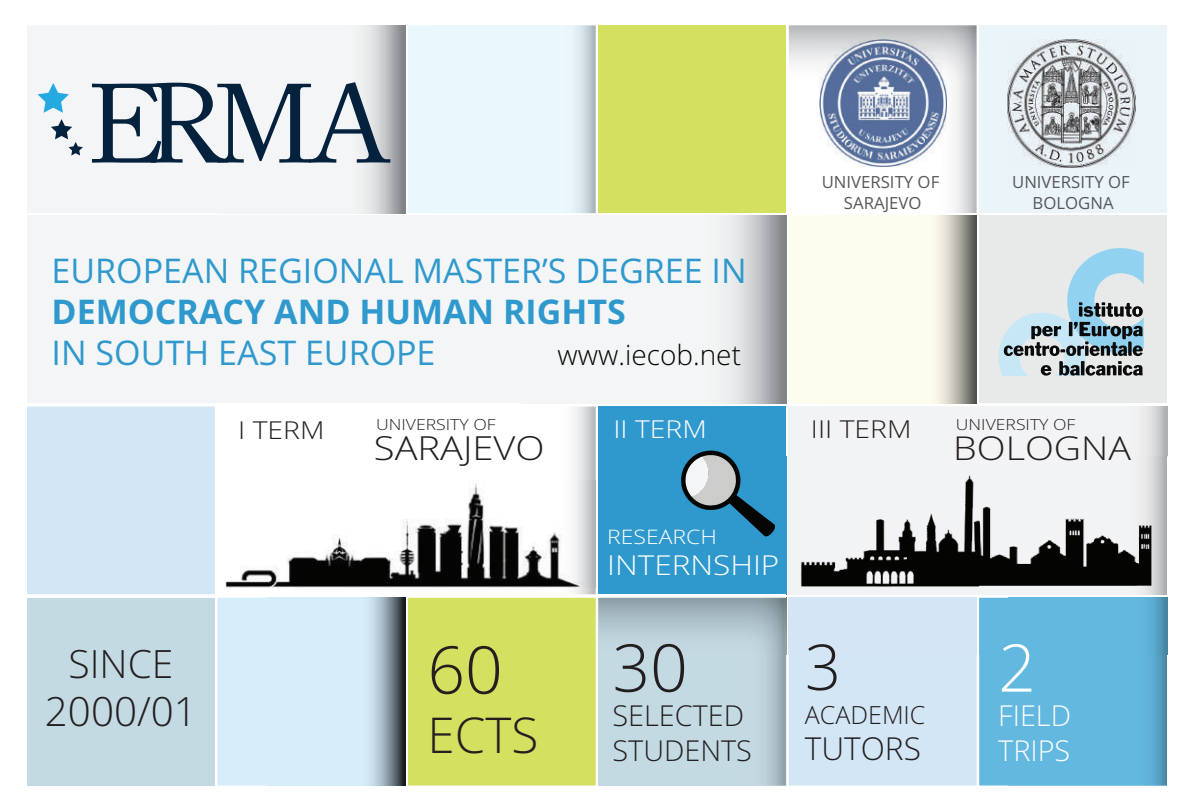
<style>
.page{position:relative;width:1191px;height:811px;background:#fff}
.page>*{position:absolute;margin:0;border:0;box-sizing:border-box;transform-origin:0 0}
.t1{font:110.4px "Theano Old Style";color:#04213d}
.t2{font:300 65.8px "Open Sans";color:#231f20}
.t3{font:300 65.8px "Open Sans";color:#fff}
.t4{font:300 63.2px "Open Sans";color:#231f20}
.t5{font:300 49.4px "Open Sans";color:#231f20}
.t6{font:300 40.4px "Open Sans";color:#231f20}
.t7{font:300 39px "Open Sans";color:#231f20}
.t8{font:34px "Open Sans";color:#2f99cd}
.t9{font:700 34px "Open Sans";color:#2f99cd}
.t10{font:300 33.2px "Open Sans";color:#231f20;scale:1.15 1}
.t11{font:300 32.8px "Open Sans";color:#231f20;scale:1.15 1}
.t12{font:300 31.6px "Open Sans";color:#231f20}
.t13{font:300 28.8px/34.6px "Open Sans";color:#231f20}
.t14{font:300 28.8px/34.6px "Open Sans";color:#fff}
.t15{font:300 28px "Open Sans";color:#050504}
.t16{font:300 27.4px "Open Sans";color:#fff;scale:1.15 1}
.t17{font:300 25px "Open Sans";color:#231f20}
.t18{font:300 24.6px "Open Sans";color:#231f20;scale:1.15 1}
.t19{font:300 24.6px "Open Sans";color:#fff;scale:1.15 1}
.t20{font:300 20px "Open Sans";color:#fff;scale:1.15 1}
.t21{font:16.8px/20px "Open Sans";color:#57585a;text-align:center}
.t22{font:300 15.4px "Open Sans";color:#231f20;scale:1.15 1}
</style>
<div class="page">
<div style="left:979px;top:215px;width:188px;height:188px;background:#e8e9e9"></div>
<div style="left:979px;top:598px;width:188px;height:187px;background:#63b8df"></div>
<div style="left:789px;top:215px;width:187px;height:188px;background:#fdfdee"></div>
<div style="left:789px;top:406px;width:378px;height:188px;background:#f2f3f4"></div>
<div style="left:789px;top:598px;width:187px;height:187px;background:#d3e6f6"></div>
<div style="left:598px;top:406px;width:188px;height:188px;background:#2f99cd"></div>
<div style="left:27px;top:215px;width:759px;height:188px;background:#f4f5f6"></div>
<div style="left:408px;top:598px;width:187px;height:187px;background:#d4e05f"></div>
<div style="left:217px;top:598px;width:188px;height:187px;background:#d5eefa"></div>
<div style="left:27px;top:406px;width:188px;height:188px;background:#d3e6f6"></div>
<div style="left:27px;top:598px;width:188px;height:187px;background:#c4dae2"></div>
<img style="left:370px;top:598px;width:35px;height:187px">
<img style="left:824px;top:403px;width:152px;height:1px">
<img style="left:939px;top:215px;width:37px;height:188px">
<svg style="left:1150px;top:654px;width:17px;height:131px"></svg>
<svg style="left:1147px;top:406px;width:20px;height:50px"></svg>
<svg style="left:408px;top:406px;width:187px;height:188px"></svg>
<img style="left:225px;top:481px;width:371px;height:106px">
<img style="left:786px;top:456px;width:382px;height:198px">
<img style="left:979px;top:598px;width:29px;height:56px">
<img style="left:789px;top:456px;width:378px;height:138px">
<img style="left:789px;top:598px;width:187px;height:56px">
<img style="left:786px;top:456px;width:1px;height:138px">
<img style="left:1008px;top:598px;width:159px;height:56px">
<img style="left:786px;top:598px;width:1px;height:56px">
<div style="left:27px;top:25px;width:378px;height:188px;background:#f4f5f6"></div>
<div style="left:979px;top:25px;width:188px;height:188px;background:#ebf4f9"></div>
<div style="left:598px;top:25px;width:188px;height:188px;background:#d4e05f"></div>
<div style="left:408px;top:25px;width:187px;height:188px;background:#eaf7fd"></div>
<svg style="left:578px;top:25px;width:17px;height:188px"></svg>
<svg style="left:38px;top:83px;width:31px;height:30px"></svg>
<svg style="left:51px;top:119px;width:32px;height:37px"></svg>
<img style="left:1007px;top:39px;width:128px;height:128px">
<img style="left:789px;top:25px;width:187px;height:188px">
<img style="left:819px;top:40px;width:127px;height:127px">
<svg style="left:681px;top:450px;width:94px;height:86px"></svg>
<svg style="left:998px;top:248px;width:145px;height:128px"></svg>
<h1 class="t1" style="left:85px;top:57px;width:309px">ERMA</h1>
<p class="t8" style="left:52px;top:247px;width:696px">EUROPEAN REGIONAL MASTER’S DEGREE IN</p>
<p class="t9" style="left:52px;top:287px;width:576px">DEMOCRACY AND HUMAN RIGHTS</p>
<p class="t8" style="left:52px;top:329px;width:385px">IN SOUTH EAST EUROPE</p>
<p class="t15" style="left:557px;top:336px;width:185px">www.iecob.net</p>
<p class="t21" style="left:821px;top:172px;width:119px">UNIVERSITY OF<br>SARAJEVO</p>
<p class="t21" style="left:1012px;top:172px;width:119px">UNIVERSITY OF<br>BOLOGNA</p>
<p class="t18" style="left:238px;top:413px;width:77px">I TERM</p>
<p class="t22" style="left:376px;top:414px;width:105px">UNIVERSITY OF</p>
<p class="t22" style="left:956px;top:414px;width:105px">UNIVERSITY OF</p>
<p class="t19" style="left:613px;top:412px;width:83px">II TERM</p>
<p class="t18" style="left:811px;top:412px;width:89px">III TERM</p>
<p class="t10" style="left:374px;top:425px;width:150px">SARAJEVO</p>
<p class="t11" style="left:953px;top:426px;width:156px">BOLOGNA</p>
<p class="t20" style="left:607px;top:523px;width:97px">RESEARCH</p>
<p class="t7" style="left:68px;top:637px;width:107px">SINCE</p>
<p class="t6" style="left:45px;top:684px;width:154px">2000/01</p>
<h2 class="t2" style="left:427px;top:624px;width:77px">60</h2>
<h3 class="t5" style="left:427px;top:701px;width:112px">ECTS</h3>
<p class="t16" style="left:607px;top:546px;width:151px">INTERNSHIP</p>
<h2 class="t2" style="left:612px;top:622px;width:77px">30</h2>
<p class="t13" style="left:612px;top:697px;width:141px">SELECTED<br>STUDENTS</p>
<h3 class="t4" style="left:805px;top:623px;width:38px">3</h3>
<p class="t17" style="left:805px;top:698px;width:122px">ACADEMIC</p>
<p class="t12" style="left:805px;top:727px;width:118px">TUTORS</p>
<h2 class="t3" style="left:998px;top:622px;width:39px">2</h2>
<p class="t14" style="left:998px;top:697px;width:74px">FIELD<br>TRIPS</p>
</div>
